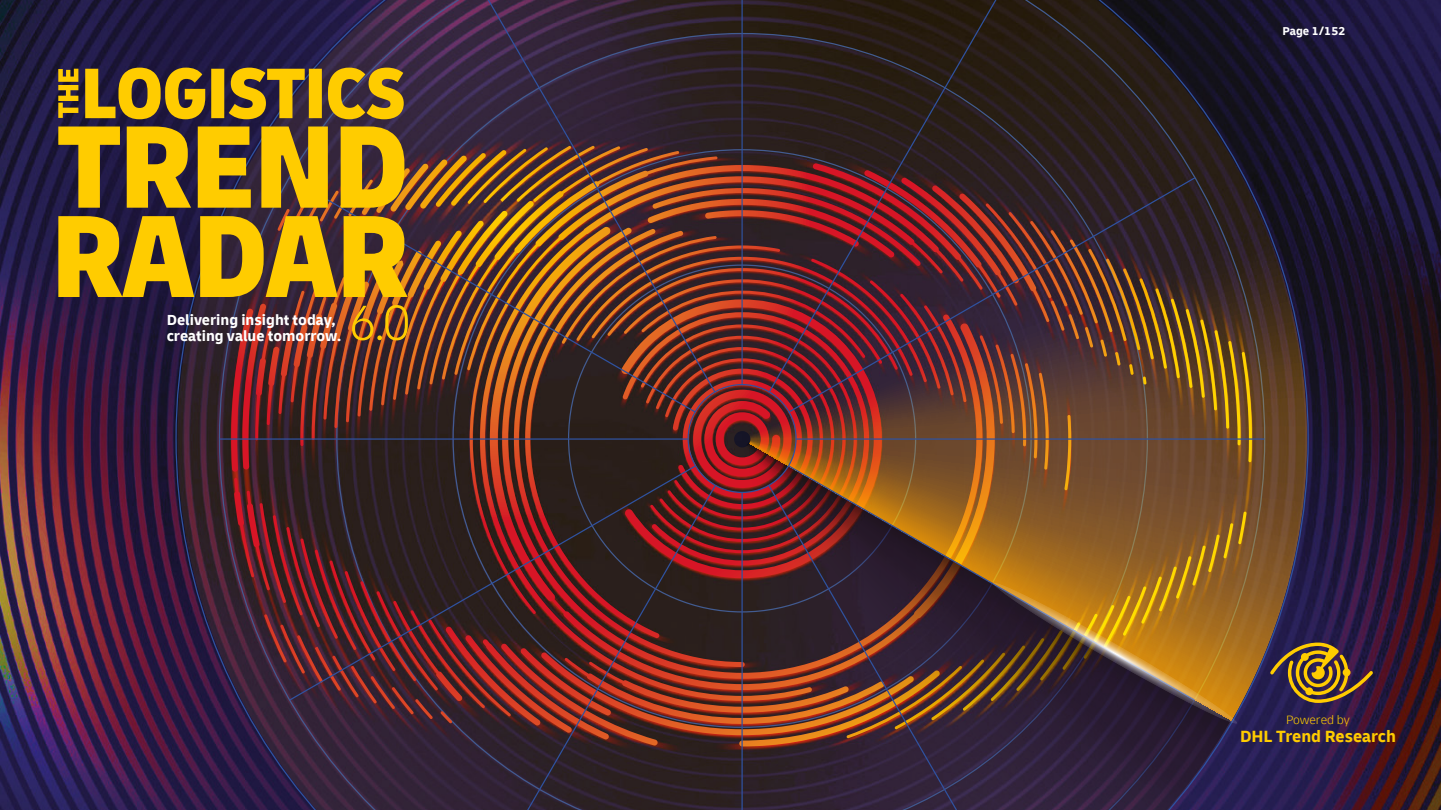
<style>
.page{position:relative;width:1441px;height:810px;background:#fff}
.page>*{position:absolute;margin:0;border:0;box-sizing:border-box;transform-origin:0 0}
.t1{font:300 condensed 51.3px "Delivery";color:#fc0}
.t2{font:700 17.1px "Delivery";color:#fc0}
.t3{font:700 15.3px "Delivery";color:#fff}
.t4{font:300 12.75px "Delivery";letter-spacing:-.01em;color:#fc0}
.t5{font:700 12px "Delivery";color:#fff}
</style>
<div class="page">
<img style="left:0;top:0;width:1440px;height:810px">
<img style="left:175px;top:0;width:1133px;height:810px">
<svg style="left:992px;top:582px;width:245px;height:142px;background:#7c5628"></svg>
<svg style="left:58px;top:127px;width:346px;height:81px;background:#b28d17"></svg>
<svg style="left:58px;top:216px;width:349px;height:81px;background:#ba9213"></svg>
<svg style="left:85px;top:68px;width:318px;height:51px;background:#a3821d"></svg>
<svg style="left:58px;top:69px;width:20px;height:49px"></svg>
<svg style="left:1269px;top:643px;width:103px;height:60px;background:#674e36"></svg>
<p class="t3" style="left:167px;top:311px;width:170px">Delivering insight today,</p>
<p class="t3" style="left:167px;top:326px;width:176px">creating value tomorrow.</p>
<p class="t1" style="left:349px;top:293px;width:63px">6.0</p>
<p class="t5" style="left:1282px;top:23px;width:65px">Page 1/152</p>
<p class="t4" style="left:1285px;top:712px;width:65px">Powered by</p>
<p class="t2" style="left:1239px;top:726px;width:157px">DHL Trend Research</p>
</div>
